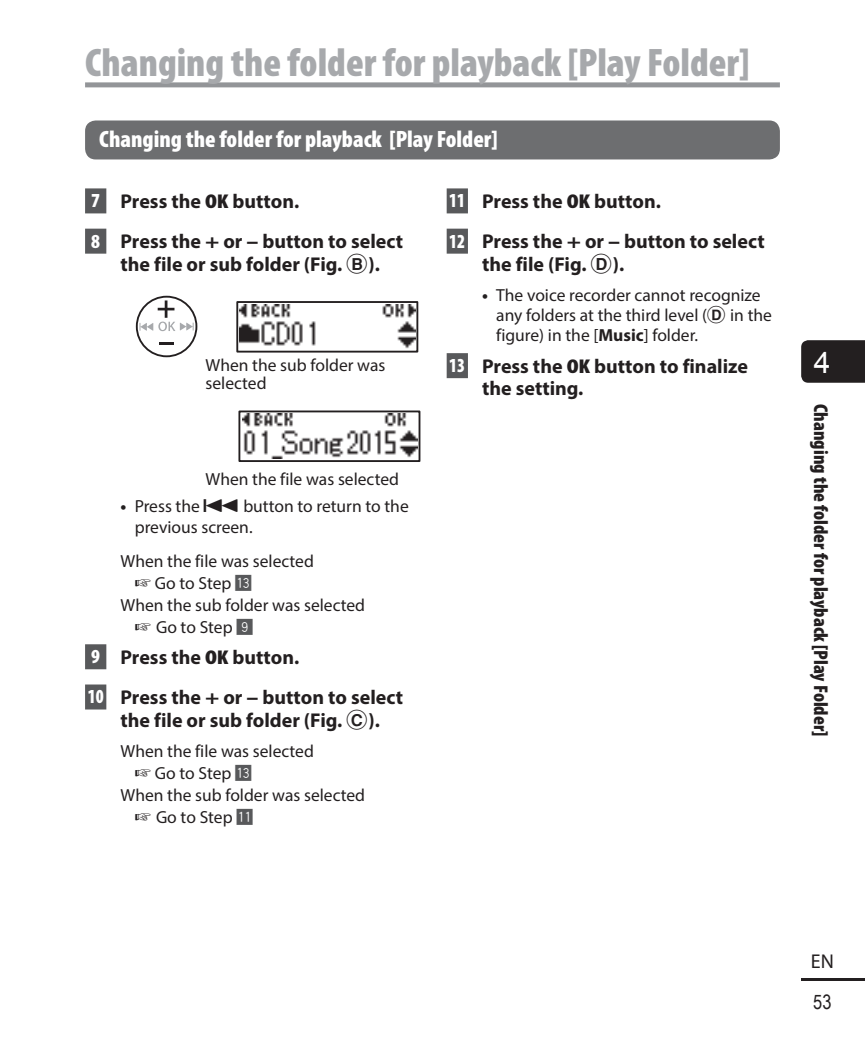
<style>
.page{position:relative;width:865px;height:1049px;background:#fff}
.page>*{position:absolute;margin:0;border:0;box-sizing:border-box;transform-origin:0 0}
.t1{font:900 condensed 40px "Myriad Pro";color:#a7a9ac}
.t2{font:30px "Arial";color:#fff}
.t3{font:900 condensed 23.75px "Myriad Pro";color:#fff}
.t4{font:700 20px/40.2px "Myriad Pro";color:#231f20}
.t5{font:900 condensed 20px "Myriad Pro";color:#231f20}
.t6{font:20px "Arial Narrow";color:#231f20}
.t7{font:20px "Myriad Pro";color:#231f20}
.t8{font:17.5px/20px "Myriad Pro";color:#231f20}
.s1{font-weight:900;font-stretch:condensed;color:#fff}
.s2{font-weight:900;font-stretch:condensed}
.s3{font-family:"Circl Posi B2";font-weight:400}
.s4{font-weight:700}
.s5{font-family:"AP Yakumono"}
.s6{font-family:"Akakusuji";color:#58595b}
.s7{font-family:"Circl Posi B2"}
</style>
<div class="page">
<div style="left:801px;top:340px;width:64px;height:43px;background:#231f20"></div>
<hr style="left:801px;top:978px;width:64px;height:3px;background:#231f20">
<div style="left:85px;top:82px;width:695px;height:5px;background:#939598"></div>
<div style="left:85px;top:120px;width:695px;height:39px;background:#6d6e70;border-radius:11px"></div>
<div style="left:85px;top:188px;width:21px;height:25px;background:#58595b"></div>
<div style="left:85px;top:229px;width:21px;height:25px;background:#58595b"></div>
<div style="left:85px;top:644px;width:21px;height:25px;background:#58595b"></div>
<div style="left:85px;top:684px;width:21px;height:25px;background:#58595b"></div>
<div style="left:136px;top:296px;width:61px;height:61px;border:2px solid #231f20;border-radius:50%"></div>
<svg style="left:139px;top:300px;width:55px;height:31px"></svg>
<hr style="left:159px;top:342px;width:15px;height:3px;background:#231f20">
<div style="left:236px;top:301px;width:182px;height:52px;border:2px solid #231f20"></div>
<img style="left:240px;top:304px;width:175px;height:45px">
<div style="left:238px;top:410px;width:182px;height:52px;border:2px solid #231f20"></div>
<img style="left:242px;top:414px;width:175px;height:45px">
<div style="left:446px;top:188px;width:22px;height:25px;background:#58595b"></div>
<div style="left:446px;top:229px;width:22px;height:25px;background:#58595b"></div>
<div style="left:446px;top:353px;width:22px;height:25px;background:#58595b"></div>
<h1 class="t1" style="left:85px;top:47px;width:666px">Changing the folder for playback [Play Folder]</h1>
<h3 class="t3" style="left:99px;top:130px;width:400px">Changing the folder for playback [Play Folder]</h3>
<p class="t4" style="left:91px;top:183px;width:313px"><span class="s1">7</span> Press the <span class="s2">OK</span> button.<br><span class="s1">8</span> Press the <span class="s2">+</span> or <span class="s2">–</span> button to select</p>
<p class="t4" style="left:120px;top:245px;width:261px">the file or sub folder (Fig. <span class="s3">B</span>).</p>
<p class="t8" style="left:206px;top:358px;width:181px;line-height:17.5px">When the sub folder was selected</p>
<p class="t8" style="left:206px;top:470px;width:195px">When the file was selected</p>
<p class="t8" style="left:135px;top:496px;width:275px;line-height:21.2px;text-indent:-14px"><span class="s4">•</span> Press the <span class="s5">0</span> button to return to the previous screen.</p>
<p class="t8" style="left:120px;top:552px;width:195px">When the file was selected</p>
<p class="t8" style="left:135px;top:574px;width:119px">☞ Go to Step <span class="s6">Ï</span></p>
<p class="t8" style="left:120px;top:596px;width:246px">When the sub folder was selected</p>
<p class="t8" style="left:135px;top:618px;width:120px">☞ Go to Step <span class="s6">«</span></p>
<p class="t4" style="left:88px;top:638px;width:317px"><span class="s1">9</span> Press the <span class="s2">OK</span> button.<br><span class="s1">10</span> Press the <span class="s2">+</span> or <span class="s2">–</span> button to select</p>
<p class="t4" style="left:120px;top:701px;width:261px">the file or sub folder (Fig. <span class="s3">C</span>).</p>
<p class="t8" style="left:120px;top:742px;width:195px">When the file was selected</p>
<p class="t8" style="left:135px;top:764px;width:119px">☞ Go to Step <span class="s6">Ï</span></p>
<p class="t8" style="left:120px;top:786px;width:246px">When the sub folder was selected</p>
<p class="t8" style="left:135px;top:808px;width:120px">☞ Go to Step <span class="s6">Í</span></p>
<p class="t4" style="left:449px;top:183px;width:317px"><span class="s1">11</span> Press the <span class="s2">OK</span> button.<br><span class="s1">12</span> Press the <span class="s2">+</span> or <span class="s2">–</span> button to select</p>
<p class="t4" style="left:482px;top:245px;width:144px">the file (Fig. <span class="s3">D</span>).</p>
<p class="t8" style="left:496px;top:287px;width:277px;text-indent:-14px"><span class="s4">•</span> The voice recorder cannot recognize any folders at the third level (<span class="s7">D</span> in the figure) in the [<span class="s4">Music</span>] folder.</p>
<p class="t4" style="left:482px;top:356px;width:267px;line-height:22.5px;text-indent:-33px"><span class="s1">13</span> Press the <span class="s2">OK</span> button to finalize the setting.</p>
<h2 class="t2" style="left:814px;top:346px;width:18px">4</h2>
<p class="t5" style="left:828px;top:404px;width:334px;rotate:90deg">Changing the folder for playback [Play Folder]</p>
<p class="t7" style="left:811px;top:953px;width:25px">EN</p>
<p class="t6" style="left:813px;top:991px;width:20px">53</p>
</div>
